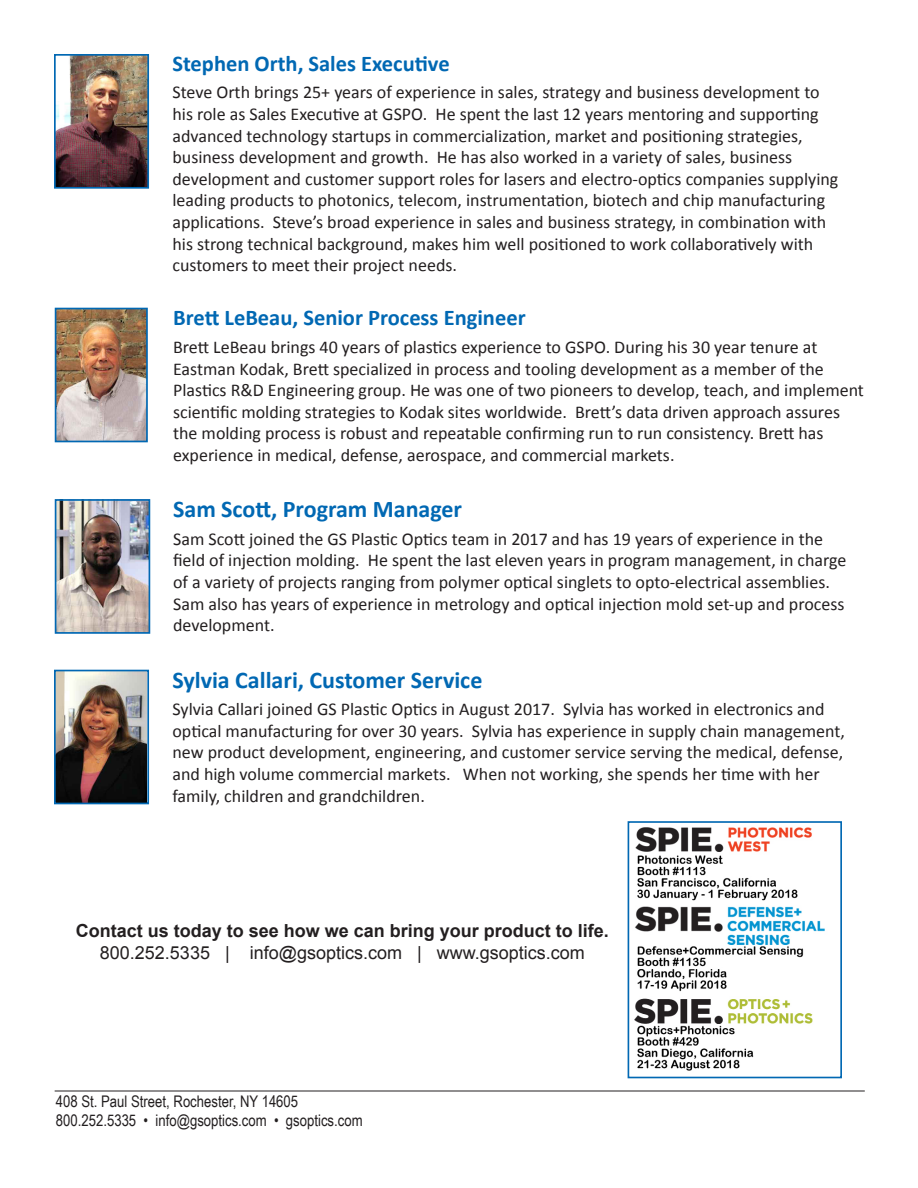
<style>
.page{position:relative;width:918px;height:1188px;background:#fff}
.page>*{position:absolute;margin:0;border:0;box-sizing:border-box;transform-origin:0 0}
.t1{font:700 24px "Calibri";color:#0168b3}
.t2{font:700 22.5px "Calibri";color:#0168b3}
.t3{font:18px/21.6px "Calibri";color:#231f20}
.t4{font:700 18px "Arial";color:#231f20}
.t5{font:18px "Arial";color:#231f20}
.t6{font:16.05px "Arial Narrow";color:#231f20}
</style>
<div class="page">
<hr style="left:55px;top:1091px;width:810px;height:1px;background:#231f20">
<img style="left:634px;top:827px;width:191px;height:244px">
<div style="left:628px;top:821px;width:214px;height:257px;border:2px solid #0168b3"></div>
<img style="left:57px;top:57px;width:89px;height:129px">
<div style="left:54px;top:54px;width:95px;height:135px;border:2px solid #0168b3"></div>
<img style="left:58px;top:311px;width:87px;height:128px">
<div style="left:55px;top:308px;width:93px;height:134px;border:2px solid #0168b3"></div>
<img style="left:57px;top:673px;width:89px;height:128px">
<div style="left:54px;top:670px;width:95px;height:134px;border:2px solid #0168b3"></div>
<img style="left:58px;top:502px;width:89px;height:129px">
<div style="left:55px;top:499px;width:95px;height:135px;border:2px solid #0168b3"></div>
<p class="t2" style="left:172px;top:49px;width:279px">Stephen Orth, Sales Executive</p>
<p class="t3" style="left:172px;top:82px;width:667px">Steve Orth brings 25+ years of experience in sales, strategy and business development to his role as Sales Executive at GSPO. He spent the last 12 years mentoring and supporting advanced technology startups in commercialization, market and positioning strategies, business development and growth. He has also worked in a variety of sales, business development and customer support roles for lasers and electro-optics companies supplying leading products to photonics, telecom, instrumentation, biotech and chip manufacturing applications. Steve’s broad experience in sales and business strategy, in combination with his strong technical background, makes him well positioned to work collaboratively with customers to meet their project needs.</p>
<p class="t2" style="left:173px;top:303px;width:354px">Brett LeBeau, Senior Process Engineer</p>
<p class="t3" style="left:173px;top:336px;width:692px">Brett LeBeau brings 40 years of plastics experience to GSPO. During his 30 year tenure at Eastman Kodak, Brett specialized in process and tooling development as a member of the Plastics R&amp;D Engineering group. He was one of two pioneers to develop, teach, and implement scientific molding strategies to Kodak sites worldwide. Brett’s data driven approach assures the molding process is robust and repeatable confirming run to run consistency. Brett has experience in medical, defense, aerospace, and commercial markets.</p>
<p class="t1" style="left:173px;top:494px;width:291px">Sam Scott, Program Manager</p>
<p class="t3" style="left:173px;top:528px;width:675px">Sam Scott joined the GS Plastic Optics team in 2017 and has 19 years of experience in the field of injection molding. He spent the last eleven years in program management, in charge of a variety of projects ranging from polymer optical singlets to opto-electrical assemblies.<br>Sam also has years of experience in metrology and optical injection mold set-up and process development.</p>
<p class="t1" style="left:172px;top:664px;width:311px">Sylvia Callari, Customer Service</p>
<p class="t3" style="left:172px;top:699px;width:674px">Sylvia Callari joined GS Plastic Optics in August 2017. Sylvia has worked in electronics and optical manufacturing for over 30 years. Sylvia has experience in supply chain management, new product development, engineering, and customer service serving the medical, defense, and high volume commercial markets. When not working, she spends her time with her family, children and grandchildren.</p>
<p class="t4" style="left:76px;top:919px;width:535px">Contact us today to see how we can bring your product to life.</p>
<p class="t5" style="left:100px;top:941px;width:486px">800.252.5335 | info@gsoptics.com | www.gsoptics.com</p>
<p class="t6" style="left:56px;top:1089px;width:244px">408 St. Paul Street, Rochester, NY 14605</p>
<p class="t6" style="left:56px;top:1109px;width:308px">800.252.5335 • info@gsoptics.com • gsoptics.com</p>
</div>
